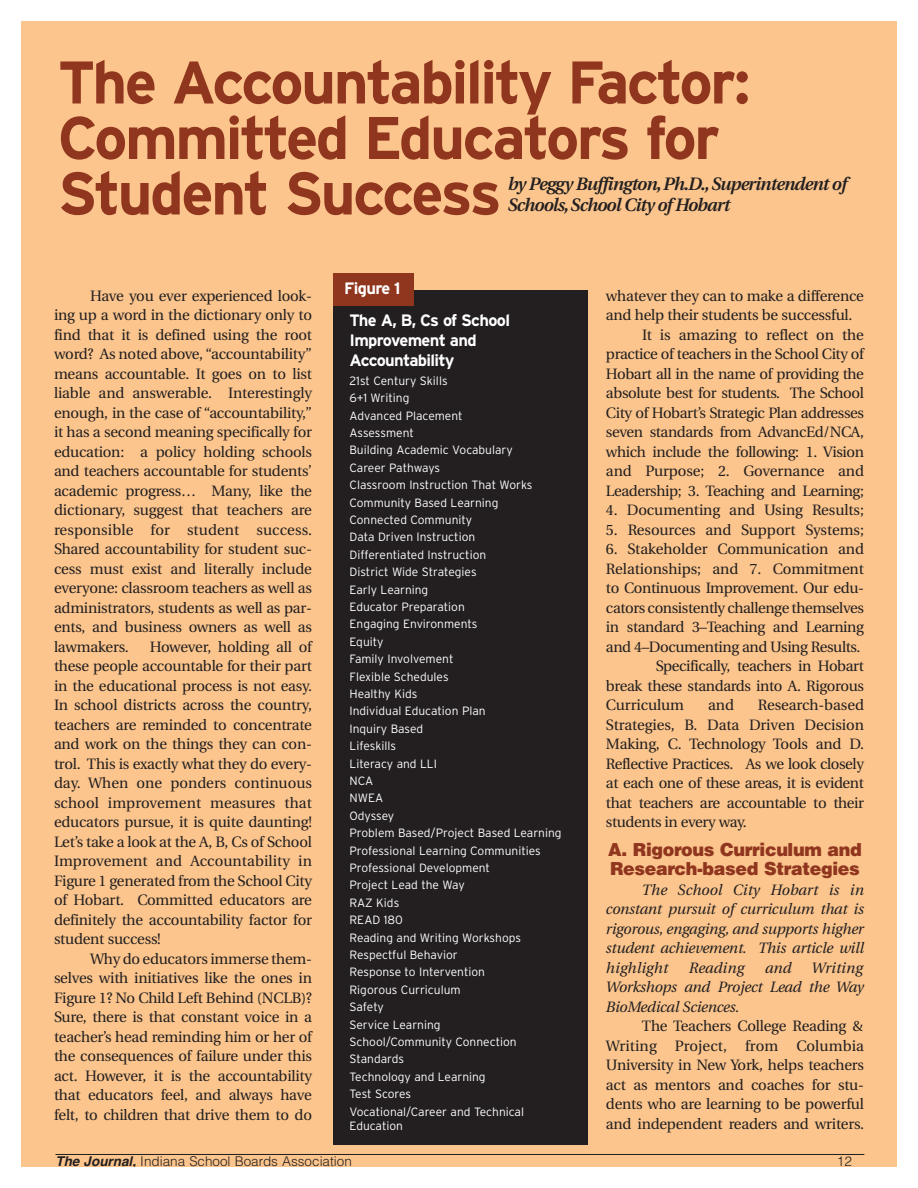
<style>
.page{position:relative;width:918px;height:1188px;background:#fff}
.page>*{position:absolute;margin:0;border:0;box-sizing:border-box;transform-origin:0 0}
.t1{font:700 60px/55.5px "Interstate";letter-spacing:-.04em;color:#90351e}
.t2{font:italic 600 18px/21px "Utopia";letter-spacing:-.045em;color:#231f20}
.t3{font:900 18px/19.5px "Helvetica";letter-spacing:-.02em;color:#90351e}
.t4{font:700 16.5px/19.8px "Interstate";letter-spacing:-.04em;color:#fff}
.t5{font:15px/19.5px "Utopia";letter-spacing:-.025em;color:#231f20;text-align:justify}
.t6{font:italic 15px/19.5px "Utopia";letter-spacing:-.015em;color:#231f20;text-align:justify}
.t7{font:15px "Utopia";letter-spacing:-.005em;color:#231f20}
.t8{font:italic 15px "Utopia";letter-spacing:.005em;color:#231f20}
.t9{font:300 13.5px "Helvetica";color:#231f20}
.t10{font:300 12px/17.4px "Interstate";color:#fff}
.s1{font-weight:700;font-style:italic}
</style>
<div class="page">
<div style="left:21px;top:21px;width:876px;height:1146px;background:#fbc58d"></div>
<hr style="left:56px;top:1154px;width:808px;height:1px;background:#231f20">
<div style="left:333px;top:290px;width:254px;height:854px;background:#231f20"></div>
<div style="left:333px;top:273px;width:81px;height:33px;background:#90351e"></div>
<h1 class="t1" style="left:58px;top:60px;width:694px">The Accountability Factor:<br>Committed Educators for<br>Student Success</h1>
<p class="t2" style="left:508px;top:175px;width:341px">by Peggy Buffington, Ph.D., Superintendent of<br>Schools, School City of Hobart</p>
<p class="t5" style="left:54px;top:287px;width:260px;text-indent:36px">Have you ever experienced look&shy;ing up a word in the dictionary only to find that it is defined using the root word? As noted above, “accountability” means accountable. It goes on to list liable and answerable. Interestingly enough, in the case of “accountability,” it has a second meaning specifically for education: a policy holding schools and teachers accountable for students’ academic progress… Many, like the dictionary, suggest that teachers are responsible for student success.<br>Shared accountability for student suc&shy;cess must exist and literally include everyone: classroom teachers as well as administrators, students as well as par&shy;ents, and business owners as well as lawmakers.</p>
<p class="t5" style="left:54px;top:638px;width:260px;text-indent:96px">However, holding all of these people accountable for their part in the educational process is not easy.<br>In school districts across the country, teachers are reminded to concentrate and work on the things they can con&shy;trol. This is exactly what they do every&shy;day. When one ponders continuous school improvement measures that educators pursue, it is quite daunting!<br>Let’s take a look at the A, B, Cs of School Improvement and Accountability in Figure 1 generated from the School City of Hobart. Committed educators are definitely the accountability factor for student success!</p>
<p class="t5" style="left:54px;top:950px;width:260px;text-indent:36px">Why do educators immerse them&shy;selves with initiatives like the ones in Figure 1? No Child Left Behind (NCLB)?<br>Sure, there is that constant voice in a teacher’s head reminding him or her of the consequences of failure under this act. However, it is the accountability that educators feel, and always have felt, to children that drive them to do</p>
<p class="t4" style="left:344px;top:279px;width:58px">Figure 1</p>
<p class="t4" style="left:350px;top:312px;width:162px">The A, B, Cs of School<br>Improvement and<br>Accountability</p>
<p class="t10" style="left:350px;top:373px;width:214px">21st Century Skills<br>6+1 Writing<br>Advanced Placement<br>Assessment<br>Building Academic Vocabulary<br>Career Pathways<br>Classroom Instruction That Works<br>Community Based Learning<br>Connected Community<br>Data Driven Instruction<br>Differentiated Instruction<br>District Wide Strategies<br>Early Learning<br>Educator Preparation<br>Engaging Environments<br>Equity<br>Family Involvement<br>Flexible Schedules<br>Healthy Kids<br>Individual Education Plan<br>Inquiry Based<br>Lifeskills<br>Literacy and LLI<br>NCA<br>NWEA<br>Odyssey<br>Problem Based/Project Based Learning<br>Professional Learning Communities<br>Professional Development<br>Project Lead the Way<br>RAZ Kids<br>READ 180<br>Reading and Writing Workshops<br>Respectful Behavior<br>Response to Intervention<br>Rigorous Curriculum<br>Safety<br>Service Learning<br>School/Community Connection<br>Standards<br>Technology and Learning<br>Test Scores<br>Vocational/Career and Technical</p>
<p class="t10" style="left:350px;top:1118px;width:55px">Education</p>
<p class="t5" style="left:606px;top:287px;width:260px">whatever they can to make a difference</p>
<p class="t5" style="left:606px;top:307px;width:248px">and help their students be successful.</p>
<p class="t7" style="left:642px;top:328px;width:224px">It is amazing to reflect on the</p>
<p class="t5" style="left:606px;top:346px;width:259px">practice of teachers in the School City of</p>
<p class="t5" style="left:606px;top:365px;width:260px">Hobart all in the name of providing the</p>
<p class="t5" style="left:606px;top:385px;width:259px">absolute best for students. The School</p>
<p class="t5" style="left:606px;top:404px;width:260px">City of Hobart’s Strategic Plan addresses</p>
<p class="t5" style="left:606px;top:424px;width:260px">seven standards from AdvancEd/NCA,</p>
<p class="t5" style="left:606px;top:443px;width:260px">which include the following: 1. Vision</p>
<p class="t7" style="left:606px;top:465px;width:260px">and Purpose; 2. Governance and</p>
<p class="t5" style="left:606px;top:482px;width:260px">Leadership; 3. Teaching and Learning;</p>
<p class="t7" style="left:606px;top:504px;width:260px">4. Documenting and Using Results;</p>
<p class="t7" style="left:606px;top:523px;width:260px">5. Resources and Support Systems;</p>
<p class="t7" style="left:606px;top:543px;width:259px">6. Stakeholder Communication and</p>
<p class="t7" style="left:606px;top:562px;width:260px">Relationships; and 7. Commitment</p>
<p class="t5" style="left:606px;top:580px;width:259px">to Continuous Improvement. Our edu-</p>
<p class="t5" style="left:606px;top:599px;width:260px">cators consistently challenge themselves</p>
<p class="t5" style="left:606px;top:619px;width:260px">in standard 3–Teaching and Learning</p>
<p class="t5" style="left:606px;top:638px;width:256px">and 4–Documenting and Using Results.</p>
<p class="t5" style="left:656px;top:658px;width:210px">Specifically, teachers in Hobart</p>
<p class="t5" style="left:606px;top:677px;width:260px">break these standards into A. Rigorous</p>
<p class="t7" style="left:606px;top:699px;width:80px">Curriculum</p>
<p class="t5" style="left:708px;top:697px;width:27px">and</p>
<p class="t5" style="left:606px;top:697px;width:260px;text-indent:152px">Research-based Strategies, B. Data Driven Decision Making, C. Technology Tools and D.<br>Reflective Practices. As we look closely at each one of these areas, it is evident that teachers are accountable to their students in every way.</p>
<p class="t3" style="left:608px;top:841px;width:255px">A. Rigorous Curriculum and<br>Research-based Strategies</p>
<p class="t6" style="left:606px;top:881px;width:260px;text-indent:36px">The School City Hobart is in constant pursuit of curriculum that is rigorous, engaging, and supports higher student achievement. This article will highlight</p>
<p class="t8" style="left:689px;top:961px;width:57px">Reading</p>
<p class="t6" style="left:765px;top:959px;width:28px">and</p>
<p class="t6" style="left:606px;top:959px;width:260px;text-indent:205px">Writing Workshops and Project Lead the Way BioMedical Sciences.</p>
<p class="t5" style="left:606px;top:1018px;width:260px;text-indent:36px">The Teachers College Reading &amp; Writing Project, from Columbia University in New York, helps teachers act as mentors and coaches for stu&shy;dents who are learning to be powerful and independent readers and writers.</p>
<p class="t9" style="left:55px;top:1157px;width:298px"><span class="s1">The Journal,</span> Indiana School Boards Association</p>
<p class="t9" style="left:837px;top:1157px;width:17px">12</p>
</div>
